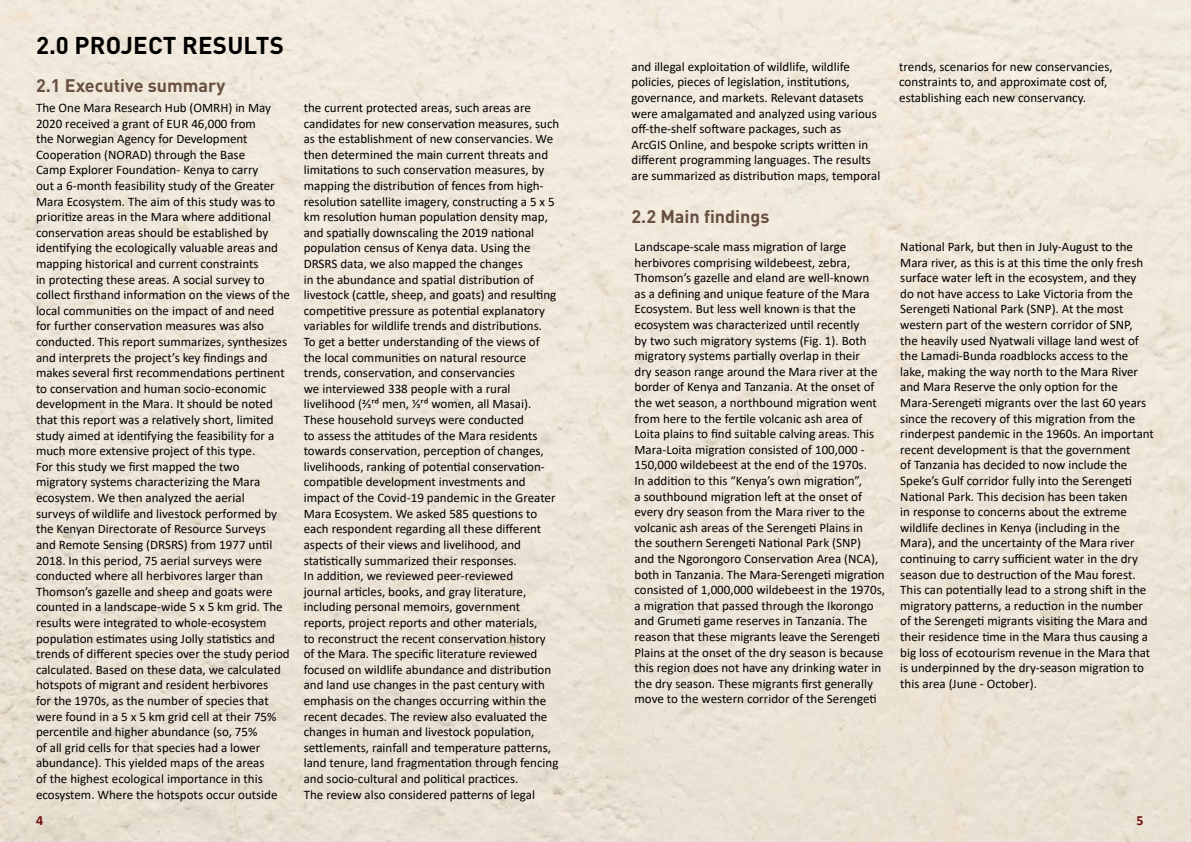
<style>
.page{position:relative;width:1191px;height:842px;background:#fff}
.page>*{position:absolute;margin:0;border:0;box-sizing:border-box;transform-origin:0 0}
.t1{font:700 24px "DIN Pro";letter-spacing:.01em;color:#000}
.t2{font:700 18px "DIN Pro";color:#685041}
.t3{font:700 14px "Calibri";color:#730f12}
.t4{font:13px/15.6px "Calibri";color:#000}
</style>
<div class="page">
<h1 class="t1" style="left:36px;top:29px;width:249px">2.0 PROJECT RESULTS</h1>
<h2 class="t2" style="left:36px;top:73px;width:191px">2.1 Executive summary</h2>
<p class="t4" style="left:36px;top:100px;width:255px">The One Mara Research Hub (OMRH) in May 2020 received a grant of EUR 46,000 from<br>the Norwegian Agency for Development Cooperation (NORAD) through the Base<br>Camp Explorer Foundation- Kenya to carry<br>out a 6-month feasibility study of the Greater Mara Ecosystem. The aim of this study was to prioritize areas in the Mara where additional conservation areas should be established by identifying the ecologically valuable areas and mapping historical and current constraints<br>in protecting these areas. A social survey to collect firsthand information on the views of the local communities on the impact of and need for further conservation measures was also conducted. This report summarizes, synthesizes and interprets the project’s key findings and makes several first recommendations pertinent to conservation and human socio-economic development in the Mara. It should be noted that this report was a relatively short, limited study aimed at identifying the feasibility for a much more extensive project of this type.<br>For this study we first mapped the two migratory systems characterizing the Mara ecosystem. We then analyzed the aerial<br>surveys of wildlife and livestock performed by the Kenyan Directorate of Resource Surveys<br>and Remote Sensing (DRSRS) from 1977 until 2018. In this period, 75 aerial surveys were conducted where all herbivores larger than Thomson’s gazelle and sheep and goats were counted in a landscape-wide 5 x 5 km grid. The results were integrated to whole-ecosystem population estimates using Jolly statistics and trends of different species over the study period calculated. Based on these data, we calculated hotspots of migrant and resident herbivores<br>for the 1970s, as the number of species that were found in a 5 x 5 km grid cell at their 75% percentile and higher abundance (so, 75%<br>of all grid cells for that species had a lower abundance). This yielded maps of the areas<br>of the highest ecological importance in this ecosystem. Where the hotspots occur outside</p>
<p class="t4" style="left:304px;top:100px;width:257px">the current protected areas, such areas are candidates for new conservation measures, such as the establishment of new conservancies. We then determined the main current threats and limitations to such conservation measures, by mapping the distribution of fences from high&shy;resolution satellite imagery, constructing a 5 x 5 km resolution human population density map, and spatially downscaling the 2019 national population census of Kenya data. Using the DRSRS data, we also mapped the changes<br>in the abundance and spatial distribution of livestock (cattle, sheep, and goats) and resulting competitive pressure as potential explanatory variables for wildlife trends and distributions.<br>To get a better understanding of the views of the local communities on natural resource trends, conservation, and conservancies<br>we interviewed 338 people with a rural livelihood (2/3rd men, 1/3rd women, all Masai).<br>These household surveys were conducted<br>to assess the attitudes of the Mara residents towards conservation, perception of changes, livelihoods, ranking of potential conservation&shy;compatible development investments and impact of the Covid-19 pandemic in the Greater Mara Ecosystem. We asked 585 questions to each respondent regarding all these different aspects of their views and livelihood, and statistically summarized their responses.<br>In addition, we reviewed peer-reviewed<br>journal articles, books, and gray literature, including personal memoirs, government reports, project reports and other materials,<br>to reconstruct the recent conservation history of the Mara. The specific literature reviewed focused on wildlife abundance and distribution and land use changes in the past century with emphasis on the changes occurring within the recent decades. The review also evaluated the changes in human and livestock population, settlements, rainfall and temperature patterns, land tenure, land fragmentation through fencing and socio-cultural and political practices.<br>The review also considered patterns of legal</p>
<p class="t4" style="left:631px;top:58px;width:250px">and illegal exploitation of wildlife, wildlife policies, pieces of legislation, institutions, governance, and markets. Relevant datasets were amalgamated and analyzed using various off-the-shelf software packages, such as<br>ArcGIS Online, and bespoke scripts written in different programming languages. The results are summarized as distribution maps, temporal</p>
<p class="t4" style="left:899px;top:58px;width:215px">trends, scenarios for new conservancies, constraints to, and approximate cost of, establishing each new conservancy.</p>
<h2 class="t2" style="left:631px;top:204px;width:140px">2.2 Main findings</h2>
<p class="t4" style="left:634px;top:238px;width:252px">Landscape-scale mass migration of large herbivores comprising wildebeest, zebra, Thomson’s gazelle and eland are well-known<br>as a defining and unique feature of the Mara Ecosystem. But less well known is that the ecosystem was characterized until recently<br>by two such migratory systems (Fig. 1). Both migratory systems partially overlap in their<br>dry season range around the Mara river at the border of Kenya and Tanzania. At the onset of the wet season, a northbound migration went from here to the fertile volcanic ash area of Loita plains to find suitable calving areas. This Mara-Loita migration consisted of 100,000 - 150,000 wildebeest at the end of the 1970s.<br>In addition to this “Kenya’s own migration”,<br>a southbound migration left at the onset of every dry season from the Mara river to the volcanic ash areas of the Serengeti Plains in<br>the southern Serengeti National Park (SNP)<br>and the Ngorongoro Conservation Area (NCA), both in Tanzania. The Mara-Serengeti migration consisted of 1,000,000 wildebeest in the 1970s, a migration that passed through the Ikorongo and Grumeti game reserves in Tanzania. The reason that these migrants leave the Serengeti Plains at the onset of the dry season is because this region does not have any drinking water in the dry season. These migrants first generally move to the western corridor of the Serengeti</p>
<p class="t4" style="left:900px;top:238px;width:255px">National Park, but then in July-August to the Mara river, as this is at this time the only fresh surface water left in the ecosystem, and they<br>do not have access to Lake Victoria from the Serengeti National Park (SNP). At the most western part of the western corridor of SNP,<br>the heavily used Nyatwali village land west of the Lamadi-Bunda roadblocks access to the lake, making the way north to the Mara River and Mara Reserve the only option for the Mara-Serengeti migrants over the last 60 years since the recovery of this migration from the rinderpest pandemic in the 1960s. An important recent development is that the government<br>of Tanzania has decided to now include the Speke’s Gulf corridor fully into the Serengeti National Park. This decision has been taken<br>in response to concerns about the extreme wildlife declines in Kenya (including in the Mara), and the uncertainty of the Mara river continuing to carry sufficient water in the dry season due to destruction of the Mau forest.<br>This can potentially lead to a strong shift in the migratory patterns, a reduction in the number of the Serengeti migrants visiting the Mara and their residence time in the Mara thus causing a big loss of ecotourism revenue in the Mara that is underpinned by the dry-season migration to this area (June - October).</p>
<p class="t3" style="left:36px;top:810px;width:9px">4</p>
<p class="t3" style="left:1136px;top:811px;width:9px">5</p>
</div>
